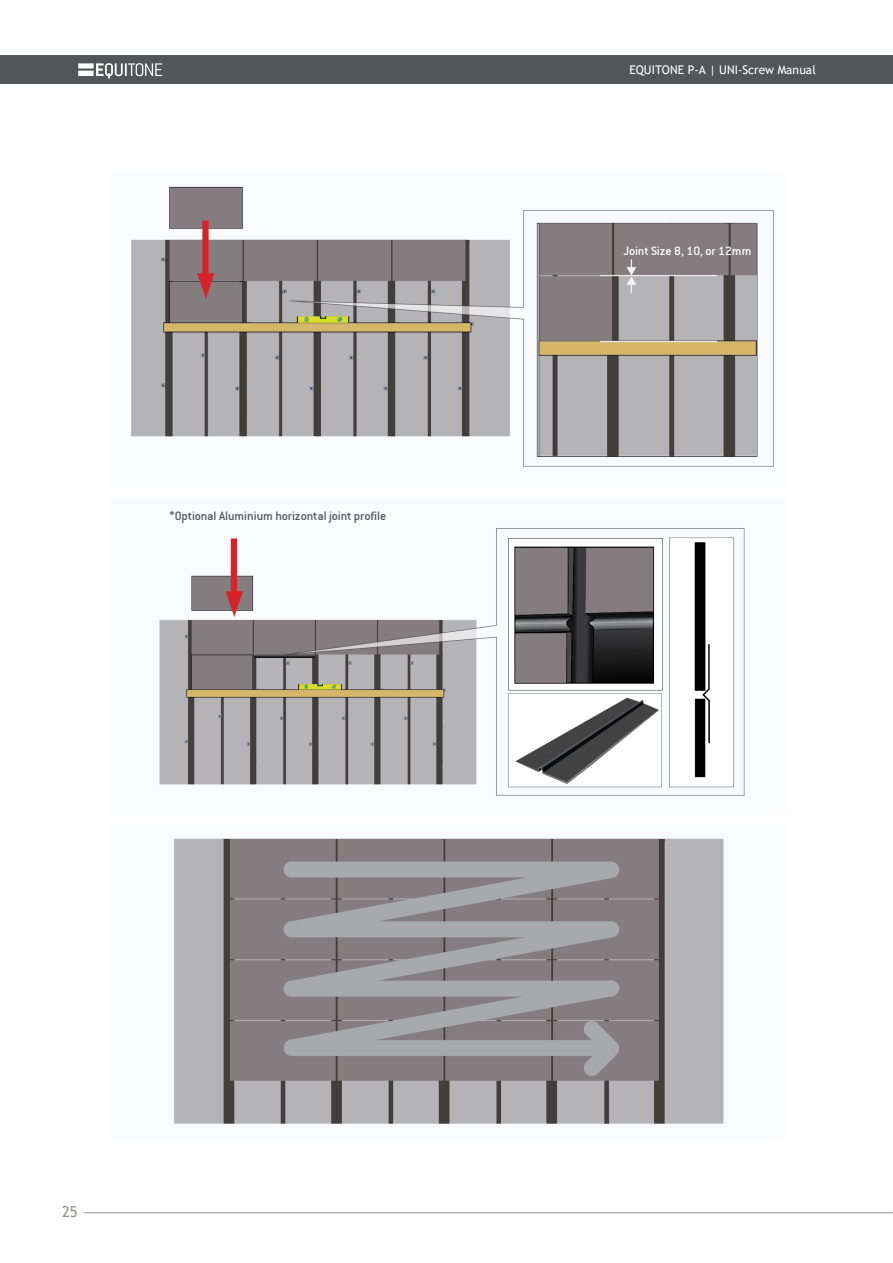
<style>
.page{position:relative;width:893px;height:1263px;background:#fff}
.page>*{position:absolute;margin:0;border:0;box-sizing:border-box;transform-origin:0 0}
.t1{font:15px "Trebuchet MS";color:#929488}
.t2{font:13.5px "Conduit ITC";color:#53585b}
.t3{font:13.5px "Conduit ITC";color:#fff}
.t4{font:12px "Trebuchet MS";color:#fff}
</style>
<div class="page">
<hr style="left:84px;top:1212px;width:809px;height:1px;background:#919287">
<div style="left:0;top:55px;width:893px;height:29px;background:#535659"></div>
<svg style="left:78px;top:63px;width:84px;height:15px"></svg>
<img style="left:131px;top:186px;width:643px;height:938px">
<p class="t2" style="left:170px;top:508px;width:218px">*Optional Aluminium horizontal joint profile</p>
<p class="t4" style="left:629px;top:63px;width:188px">EQUITONE P-A | UNI-Screw Manual</p>
<p class="t3" style="left:624px;top:244px;width:129px">Joint Size 8, 10, or 12mm</p>
<p class="t1" style="left:62px;top:1202px;width:17px">25</p>
</div>
